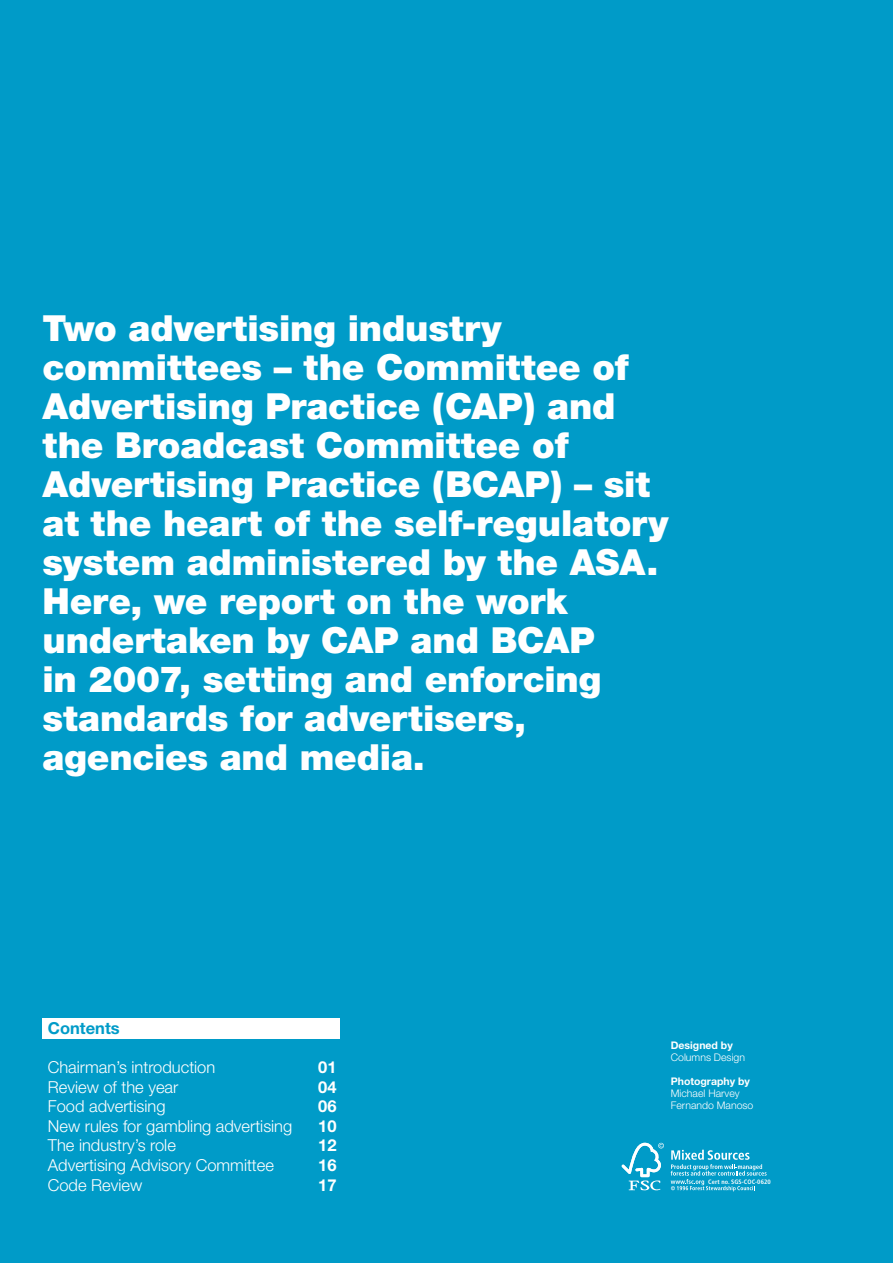
<style>
.page{position:relative;width:893px;height:1263px;background:#009bc8}
.page>*{position:absolute;margin:0;border:0;box-sizing:border-box;transform-origin:0 0}
.t1{font:900 36px/39px "Helvetica Neue";letter-spacing:-.005em;color:#fff}
.t2{font:300 16.5px/19.5px "Helvetica Neue";color:#fff}
.t3{font:700 16.5px "Helvetica Neue";color:#fff}
.t4{font:700 16.5px "Helvetica Neue";color:#009bc8}
.t5{font:300 10.5px "Helvetica Neue";color:#fff}
.t6{font:700 10.5px "Helvetica Neue";color:#fff}
.t7{font:700 condensed 6.3px "Frutiger";letter-spacing:.01em;color:#fff}
</style>
<div class="page">
<div style="left:42px;top:1018px;width:298px;height:20px;background:#fff"></div>
<svg style="left:622px;top:1143px;width:42px;height:47px"></svg>
<svg style="left:671px;top:1150px;width:96px;height:41px"></svg>
<p class="t1" style="left:43px;top:309px;width:627px">Two advertising industry committees – the Committee of<br>Advertising Practice (CAP) and the Broadcast Committee of<br>Advertising Practice (BCAP) – sit at the heart of the self-regulatory system administered by the ASA.<br>Here, we report on the work undertaken by CAP and BCAP<br>in 2007, setting and enforcing standards for advertisers, agencies and media.</p>
<p class="t4" style="left:48px;top:1018px;width:73px">Contents</p>
<p class="t2" style="left:48px;top:1057px;width:246px">Chairman’s introduction<br>Review of the year<br>Food advertising<br>New rules for gambling advertising<br>The industry’s role<br>Advertising Advisory Committee<br>Code Review</p>
<p class="t3" style="left:318px;top:1057px;width:20px">01</p>
<p class="t3" style="left:318px;top:1077px;width:20px">04</p>
<p class="t3" style="left:318px;top:1096px;width:20px">06</p>
<p class="t3" style="left:318px;top:1116px;width:20px">10</p>
<p class="t3" style="left:318px;top:1135px;width:20px">12</p>
<p class="t3" style="left:318px;top:1155px;width:20px">16</p>
<p class="t3" style="left:318px;top:1174px;width:20px">17</p>
<p class="t6" style="left:671px;top:1039px;width:64px">Designed by</p>
<p class="t5" style="left:671px;top:1051px;width:76px">Columns Design</p>
<p class="t6" style="left:671px;top:1075px;width:81px">Photography by</p>
<p class="t5" style="left:671px;top:1087px;width:70px">Michael Harvey</p>
<p class="t5" style="left:671px;top:1099px;width:84px">Fernando Manoso</p>
<p class="t7" style="left:708px;top:1178px;width:64px">Cert no. SGS-COC-0620</p>
</div>
